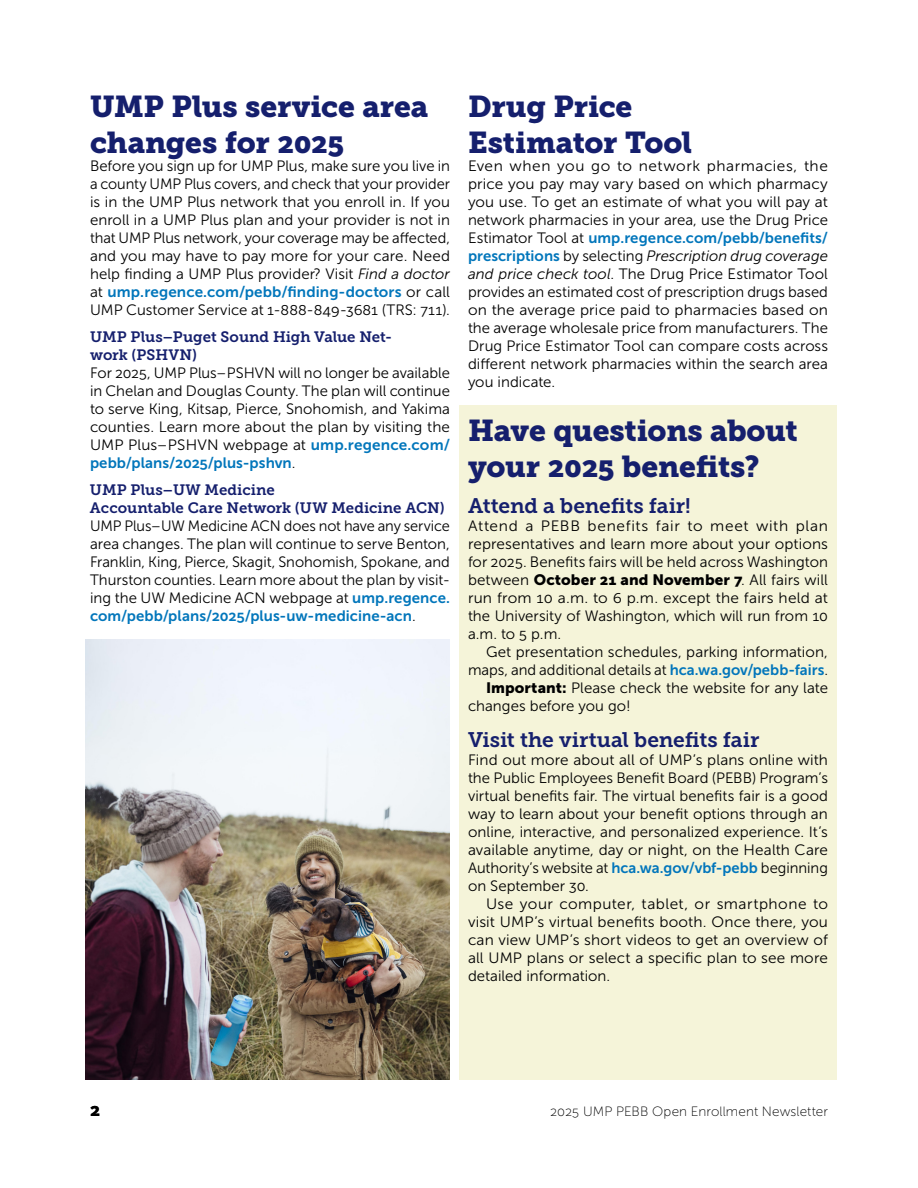
<style>
.page{position:relative;width:918px;height:1188px;background:#fff}
.page>*{position:absolute;margin:0;border:0;box-sizing:border-box;transform-origin:0 0}
.t1{font:30px/36px "Museo Slab 900";letter-spacing:-.01em;color:#151f6d}
.t2{font:21px "Museo Slab 700";letter-spacing:-.005em;color:#151f6d}
.t3{font:18px "Museo Sans 900";color:#000}
.t4{font:15px/18px "Museo Sans 300";letter-spacing:.005em;color:#000;text-align:justify}
.t5{font:15px/18px "Museo Slab 700";color:#151f6d}
.t6{font:13.5px "Museo Sans 100";letter-spacing:.005em;color:#000}
.s1{font-style:italic}
.s2{font-family:"Museo Sans 700";color:#0276bb}
.s3{font-family:"Museo Sans 900"}
</style>
<div class="page">
<div style="left:459px;top:405px;width:378px;height:675px;background:#f5f4d9"></div>
<img style="left:86px;top:639px;width:364px;height:441px">
<h1 class="t1" style="left:90px;top:89px;width:340px">UMP Plus service area changes for 2025</h1>
<p class="t4" style="left:90px;top:157px;width:362px">Before you sign up for UMP Plus, make sure you live in a county UMP Plus covers, and check that your provider is in the UMP Plus network that you enroll in. If you enroll in a UMP Plus plan and your provider is not in that UMP Plus network, your coverage may be affected, and you may have to pay more for your care. Need help finding a UMP Plus provider? Visit <span class="s1">Find a doctor </span>at <span class="s2">ump.regence.com/pebb/finding-doctors</span> or call UMP Customer Service at 1-888-849-3681 (TRS: 711).</p>
<p class="t5" style="left:90px;top:328px;width:304px">UMP Plus–Puget Sound High Value Net-</p>
<p class="t5" style="left:90px;top:346px;width:109px">work (PSHVN)</p>
<p class="t4" style="left:90px;top:364px;width:362px">For 2025, UMP Plus–PSHVN will no longer be available in Chelan and Douglas County. The plan will continue to serve King, Kitsap, Pierce, Snohomish, and Yakima counties. Learn more about the plan by visiting the UMP Plus–PSHVN webpage at <span class="s2">ump.regence.com/ pebb/plans/2025/plus-pshvn</span>.</p>
<h3 class="t5" style="left:90px;top:481px;width:356px">UMP Plus–UW Medicine<br>Accountable Care Network (UW Medicine ACN)</h3>
<p class="t4" style="left:90px;top:517px;width:361px">UMP Plus–UW Medicine ACN does not have any service area changes. The plan will continue to serve Benton, Franklin, King, Pierce, Skagit, Snohomish, Spokane, and Thurston counties. Learn more about the plan by visit&shy;ing the UW Medicine ACN webpage at <span class="s2">ump.regence. com/pebb/plans/2025/plus-uw-medicine-acn</span>.</p>
<h1 class="t1" style="left:468px;top:89px;width:226px">Drug Price<br>Estimator Tool</h1>
<p class="t4" style="left:468px;top:157px;width:362px">Even when you go to network pharmacies, the price you pay may vary based on which pharmacy you use. To get an estimate of what you will pay at network pharmacies in your area, use the Drug Price Estimator Tool at <span class="s2">ump.regence.com/pebb/benefits/ prescriptions</span> by selecting <span class="s1">Prescription drug coverage and price check tool</span>. The Drug Price Estimator Tool provides an estimated cost of prescription drugs based on the average price paid to pharmacies based on the average wholesale price from manufacturers. The Drug Price Estimator Tool can compare costs across different network pharmacies within the search area you indicate.</p>
<h1 class="t1" style="left:468px;top:413px;width:331px">Have questions about your 2025 benefits?</h1>
<h2 class="t2" style="left:468px;top:494px;width:224px">Attend a benefits fair!</h2>
<p class="t4" style="left:468px;top:517px;width:362px">Attend a PEBB benefits fair to meet with plan representatives and learn more about your options for 2025. Benefits fairs will be held across Washington between <span class="s3">October 21 and November 7</span>. All fairs will run from 10 a.m. to 6 p.m. except the fairs held at the University of Washington, which will run from 10 a.m. to 5 p.m.</p>
<p class="t4" style="left:468px;top:643px;width:362px;text-align:right">Get presentation schedules, parking information, maps, and additional details at <span class="s2">hca.wa.gov/pebb-fairs</span>.</p>
<p class="t4" style="left:468px;top:679px;width:362px;text-indent:18px"><span class="s3">Important:</span> Please check the website for any late changes before you go!</p>
<h2 class="t2" style="left:468px;top:728px;width:293px">Visit the virtual benefits fair</h2>
<p class="t4" style="left:468px;top:751px;width:362px">Find out more about all of UMP’s plans online with the Public Employees Benefit Board (PEBB) Program’s virtual benefits fair. The virtual benefits fair is a good way to learn about your benefit options through an online, interactive, and personalized experience. It’s available anytime, day or night, on the Health Care Authority’s website at <span class="s2">hca.wa.gov/vbf-pebb</span> beginning on September 30.</p>
<p class="t4" style="left:468px;top:895px;width:362px;text-indent:18px">Use your computer, tablet, or smartphone to visit UMP’s virtual benefits booth. Once there, you can view UMP’s short videos to get an overview of all UMP plans or select a specific plan to see more detailed information.</p>
<p class="t3" style="left:90px;top:1099px;width:12px">2</p>
<p class="t6" style="left:550px;top:1104px;width:279px">2025 UMP PEBB Open Enrollment Newsletter</p>
</div>
